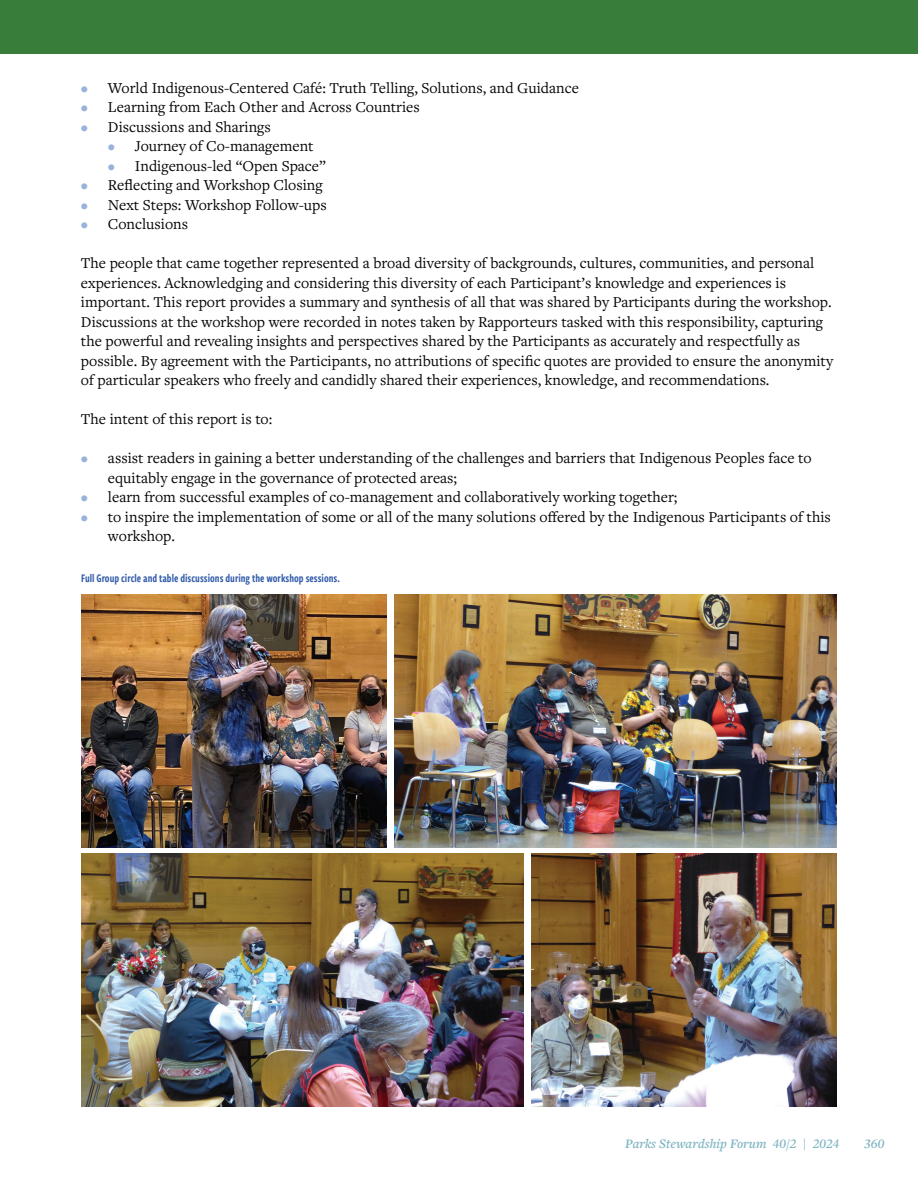
<style>
.page{position:relative;width:918px;height:1188px;background:#fff}
.page>*{position:absolute;margin:0;border:0;box-sizing:border-box;transform-origin:0 0}
.t1{font:15.75px/19.5px "Freight Text Pro";color:#040503}
.t2{font:italic 600 13.5px "Freight Text Pro";color:#80b5c3}
.t3{font:12px "Freight Sans Cmp Pro Semi";color:#325caa}
.s1{font-family:"Freight Sans Cnd Pro";font-weight:500;color:#9ab2db}
</style>
<div class="page">
<div style="left:0;top:0;width:918px;height:54px;background:#397d3b"></div>
<img style="left:81px;top:594px;width:306px;height:254px">
<img style="left:395px;top:594px;width:442px;height:254px">
<img style="left:531px;top:854px;width:306px;height:253px">
<img style="left:81px;top:854px;width:442px;height:253px">
<p class="t1" style="left:81px;top:78px;width:499px"><span class="s1">•</span> World Indigenous-Centered Café: Truth Telling, Solutions, and Guidance</p>
<p class="t1" style="left:81px;top:97px;width:340px"><span class="s1">•</span> Learning from Each Other and Across Countries</p>
<p class="t1" style="left:81px;top:117px;width:191px"><span class="s1">•</span> Discussions and Sharings</p>
<p class="t1" style="left:108px;top:136px;width:207px"><span class="s1">•</span> Journey of Co-management</p>
<p class="t1" style="left:108px;top:156px;width:219px"><span class="s1">•</span> Indigenous-led “Open Space”</p>
<p class="t1" style="left:81px;top:175px;width:243px"><span class="s1">•</span> Reflecting and Workshop Closing</p>
<p class="t1" style="left:81px;top:195px;width:247px"><span class="s1">•</span> Next Steps: Workshop Follow-ups</p>
<p class="t1" style="left:81px;top:214px;width:109px"><span class="s1">•</span> Conclusions</p>
<p class="t1" style="left:81px;top:253px;width:754px">The people that came together represented a broad diversity of backgrounds, cultures, communities, and personal experiences. Acknowledging and considering this diversity of each Participant’s knowledge and experiences is important. This report provides a summary and synthesis of all that was shared by Participants during the workshop.<br>Discussions at the workshop were recorded in notes taken by Rapporteurs tasked with this responsibility, capturing the powerful and revealing insights and perspectives shared by the Participants as accurately and respectfully as possible. By agreement with the Participants, no attributions of specific quotes are provided to ensure the anonymity of particular speakers who freely and candidly shared their experiences, knowledge, and recommendations.</p>
<p class="t1" style="left:81px;top:409px;width:193px">The intent of this report is to:</p>
<p class="t1" style="left:108px;top:448px;width:705px;text-indent:-27px"><span class="s1">•</span> assist readers in gaining a better understanding of the challenges and barriers that Indigenous Peoples face to equitably engage in the governance of protected areas;</p>
<p class="t1" style="left:81px;top:487px;width:598px"><span class="s1">•</span> learn from successful examples of co-management and collaboratively working together;</p>
<p class="t1" style="left:108px;top:507px;width:724px;text-indent:-27px"><span class="s1">•</span> to inspire the implementation of some or all of the many solutions offered by the Indigenous Participants of this workshop.</p>
<p class="t3" style="left:81px;top:569px;width:260px">Full Group circle and table discussions during the workshop sessions.</p>
<p class="t2" style="left:625px;top:1134px;width:216px">Parks Stewardship Forum 40/2 | 2024</p>
<p class="t2" style="left:864px;top:1134px;width:22px">360</p>
</div>
